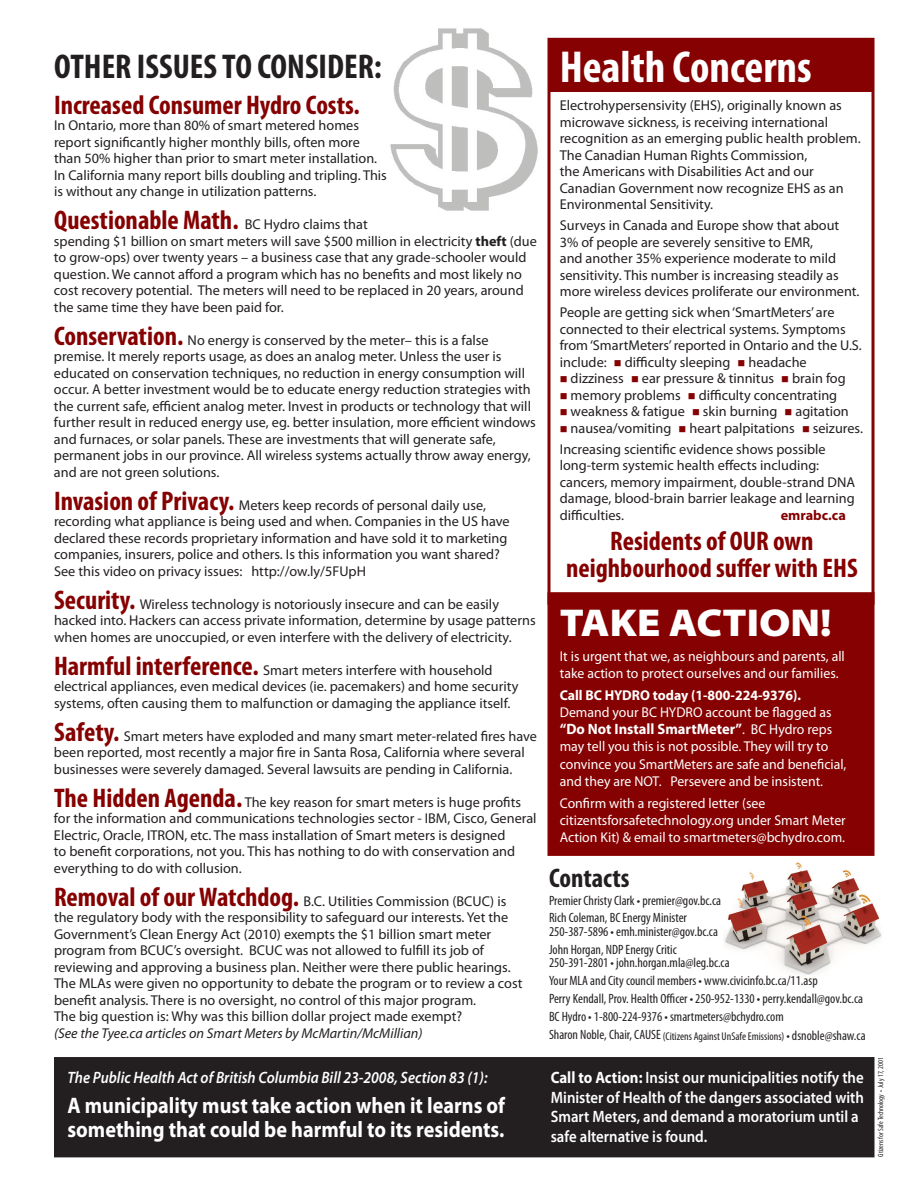
<style>
.page{position:relative;width:918px;height:1188px;background:#fff}
.page>*{position:absolute;margin:0;border:0;box-sizing:border-box;transform-origin:0 0}
.t1{font:700 condensed 45px "Myriad Pro";color:#fff}
.t2{font:900 semi-expanded 39px "Myriad Pro";color:#fff}
.t3{font:700 condensed 34.5px "Myriad Pro";color:#231f20}
.t4{font:700 condensed 27px/27px "Myriad Pro";color:#860101;text-align:center}
.t5{font:700 condensed 27px "Myriad Pro";color:#231f20}
.t6{font:700 22.5px/24px "Myriad Pro";color:#fff;scale:.9 1}
.t7{font:600 16.5px/19.5px "Myriad Pro";color:#fff;scale:.9 1}
.t8{font:italic 600 16.5px "Myriad Pro";color:#fff;scale:.9 1}
.t9{font:700 15px "Myriad Pro";color:#fff}
.t10{font:14.25px/16.5px "Myriad Pro";color:#231f20}
.t11{font:14.25px/17.2px "Myriad Pro";color:#fff}
.t12{font:italic 14.25px "Myriad Pro";color:#231f20}
.t13{font:700 14.25px "Myriad Pro";color:#fff}
.t14{font:700 14.25px "Myriad Pro";color:#860101}
.t15{font:condensed 13.5px/18px "Myriad Pro";color:#231f20}
.t16{font:condensed 7.5px "Myriad Pro";color:#231f20}
.s1{font-weight:400;font-stretch:normal;font-size:14.25px;color:#231f20}
.s2{font-weight:700}
.s3{font-weight:700;font-stretch:condensed;font-size:27px;color:#860101}
.s4{color:#860101}
.s5{font-weight:400;font-size:14.25px}
.s6{font-size:11.25px}
</style>
<div class="page">
<img style="left:724px;top:862px;width:157px;height:113px">
<div style="left:548px;top:592px;width:326px;height:264px;background:#860101;border:3px solid #860101"></div>
<div style="left:549px;top:38px;width:324px;height:54px;background:#860101"></div>
<img style="left:390px;top:28px;width:148px;height:182px">
<div style="left:548px;top:38px;width:326px;height:567px;border:3px solid #860101"></div>
<div style="left:56px;top:1059px;width:817px;height:97px;background:#231f20"></div>
<div style="left:54px;top:1057px;width:820px;height:100px;border:3px solid #231f20"></div>
<h3 class="t3" style="left:54px;top:45px;width:329px">OTHER ISSUES TO CONSIDER:</h3>
<h3 class="t4" style="left:54px;top:91px;width:307px">Increased Consumer Hydro Costs.</h3>
<p class="t10" style="left:54px;top:117px;width:334px">In Ontario, more than 80% of smart metered homes report significantly higher monthly bills, often more than 50% higher than prior to smart meter installation.<br>In California many report bills doubling and tripling. This is without any change in utilization patterns.</p>
<h3 class="t4" style="left:54px;top:206px;width:315px">Questionable Math. <span class="s1">BC Hydro claims that</span></h3>
<p class="t10" style="left:54px;top:233px;width:484px">spending $1 billion on smart meters will save $500 million in electricity <span class="s2">theft</span> (due to grow-ops) over twenty years – a business case that any grade-schooler would question. We cannot afford a program which has no benefits and most likely no cost recovery potential. The meters will need to be replaced in 20 years, around the same time they have been paid for.</p>
<p class="t10" style="left:54px;top:332px;width:483px"><span class="s3">Conservation.</span> No energy is conserved by the meter– this is a false premise. It merely reports usage, as does an analog meter. Unless the user is educated on conservation techniques, no reduction in energy consumption will occur. A better investment would be to educate energy reduction strategies with the current safe, efficient analog meter. Invest in products or technology that will further result in reduced energy use, eg. better insulation, more efficient windows and furnaces, or solar panels. These are investments that will generate safe, permanent jobs in our province. All wireless systems actually throw away energy, and are not green solutions.</p>
<p class="t10" style="left:54px;top:497px;width:457px"><span class="s3">Invasion of Privacy.</span> Meters keep records of personal daily use, recording what appliance is being used and when. Companies in the US have declared these records proprietary information and have sold it to marketing companies, insurers, police and others. Is this information you want shared?<br>See this video on privacy issues: http://ow.ly/5FUpH</p>
<p class="t10" style="left:54px;top:596px;width:483px"><span class="s3">Security.</span> Wireless technology is notoriously insecure and can be easily hacked into. Hackers can access private information, determine by usage patterns when homes are unoccupied, or even interfere with the delivery of electricity.</p>
<p class="t10" style="left:54px;top:662px;width:466px"><span class="s3">Harmful interference.</span> Smart meters interfere with household electrical appliances, even medical devices (ie. pacemakers) and home security systems, often causing them to malfunction or damaging the appliance itself.</p>
<p class="t10" style="left:54px;top:728px;width:485px"><span class="s3">Safety.</span> Smart meters have exploded and many smart meter-related fires have been reported, most recently a major fire in Santa Rosa, California where several businesses were severely damaged. Several lawsuits are pending in California.</p>
<p class="t10" style="left:54px;top:794px;width:484px"><span class="s3">The Hidden Agenda.</span> The key reason for smart meters is huge profits for the information and communications technologies sector - IBM, Cisco, General Electric, Oracle, ITRON, etc. The mass installation of Smart meters is designed<br>to benefit corporations, not you. This has nothing to do with conservation and everything to do with collusion.</p>
<p class="t10" style="left:54px;top:893px;width:470px"><span class="s3">Removal of our Watchdog.</span> B.C. Utilities Commission (BCUC) is the regulatory body with the responsibility to safeguard our interests. Yet the Government’s Clean Energy Act (2010) exempts the $1 billion smart meter program from BCUC’s oversight. BCUC was not allowed to fulfill its job of reviewing and approving a business plan. Neither were there public hearings.<br>The MLAs were given no opportunity to debate the program or to review a cost benefit analysis. There is no oversight, no control of this major program.<br>The big question is: Why was this billion dollar project made exempt?</p>
<p class="t12" style="left:54px;top:1024px;width:370px">(See the Tyee.ca articles on Smart Meters by McMartin/McMillian)</p>
<p class="t8" style="left:68px;top:1067px;width:468px">The Public Health Act of British Columbia Bill 23-2008, Section 83 (1):</p>
<h3 class="t6" style="left:68px;top:1093px;width:488px">A municipality must take action when it learns of something that could be harmful to its residents.</h3>
<h1 class="t1" style="left:560px;top:39px;width:254px">Health Concerns</h1>
<p class="t10" style="left:560px;top:97px;width:302px">Electrohypersensivity (EHS), originally known as microwave sickness, is receiving international recognition as an emerging public health problem.<br>The Canadian Human Rights Commission,<br>the Americans with Disabilities Act and our Canadian Government now recognize EHS as an Environmental Sensitivity.</p>
<p class="t10" style="left:560px;top:217px;width:301px">Surveys in Canada and Europe show that about 3% of people are severely sensitive to EMR,<br>and another 35% experience moderate to mild sensitivity. This number is increasing steadily as more wireless devices proliferate our environment.</p>
<p class="t10" style="left:560px;top:304px;width:304px">People are getting sick when ‘SmartMeters’ are connected to their electrical systems. Symptoms from ‘SmartMeters’ reported in Ontario and the U.S. include: <span class="s4">■</span> difficulty sleeping <span class="s4">■</span> headache</p>
<p class="t10" style="left:560px;top:370px;width:287px"><span class="s4">■</span> dizziness <span class="s4">■</span> ear pressure &amp; tinnitus <span class="s4">■</span> brain fog</p>
<p class="t10" style="left:560px;top:386px;width:279px"><span class="s4">■</span> memory problems <span class="s4">■</span> difficulty concentrating</p>
<p class="t10" style="left:560px;top:403px;width:291px"><span class="s4">■</span> weakness &amp; fatigue <span class="s4">■</span> skin burning <span class="s4">■</span> agitation</p>
<p class="t10" style="left:560px;top:417px;width:305px;line-height:21px"><span class="s4">■</span> nausea/vomiting <span class="s4">■</span> heart palpitations <span class="s4">■</span> seizures.<br>Increasing scientific evidence shows possible</p>
<p class="t10" style="left:560px;top:457px;width:297px">long-term systemic health effects including: cancers, memory impairment, double-strand DNA damage, blood-brain barrier leakage and learning difficulties.</p>
<p class="t14" style="left:781px;top:506px;width:67px">emrabc.ca</p>
<h3 class="t4" style="left:566px;top:527px;width:293px">Residents of OUR own neighbourhood suffer with EHS</h3>
<h2 class="t2" style="left:560px;top:600px;width:273px">TAKE ACTION!</h2>
<p class="t11" style="left:560px;top:647px;width:287px">It is urgent that we, as neighbours and parents, all take action to protect ourselves and our families.</p>
<p class="t13" style="left:560px;top:686px;width:243px">Call BC HYDRO today (1-800-224-9376).</p>
<p class="t11" style="left:560px;top:703px;width:273px">Demand your BC HYDRO account be flagged as</p>
<p class="t9" style="left:560px;top:719px;width:274px">“Do Not Install SmartMeter”<span class="s5">. BC Hydro reps</span></p>
<p class="t11" style="left:560px;top:738px;width:288px">may tell you this is not possible. They will try to convince you SmartMeters are safe and beneficial, and they are NOT. Persevere and be insistent.</p>
<p class="t11" style="left:560px;top:794px;width:288px">Confirm with a registered letter (see citizentsforsafetechnology.org under Smart Meter<br>Action Kit) &amp; email to smartmeters@bchydro.com.</p>
<h3 class="t5" style="left:549px;top:861px;width:82px">Contacts</h3>
<p class="t15" style="left:549px;top:891px;width:174px">Premier Christy Clark • premier@gov.bc.ca<br>Rich Coleman, BC Energy Minister</p>
<p class="t15" style="left:549px;top:922px;width:171px">250-387-5896 • emh.minister@gov.bc.ca<br>John Horgan, NDP Energy Critic</p>
<p class="t15" style="left:549px;top:954px;width:318px">250-391-2801 • john.horgan.mla@leg.bc.ca<br>Your MLA and City council members • www.civicinfo.bc.ca/11.asp<br>Perry Kendall, Prov. Health Officer • 250-952-1330 • perry.kendall@gov.bc.ca BC Hydro • 1-800-224-9376 • smartmeters@bchydro.com<br>Sharon Noble, Chair, CAUSE <span class="s6">(Citizens Against UnSafe Emissions)</span> • dsnoble@shaw.ca</p>
<p class="t7" style="left:551px;top:1068px;width:349px"><span class="s2">Call to Action:</span> Insist our municipalities notify the Minister of Health of the dangers associated with Smart Meters, and demand a moratorium until a safe alternative is found.</p>
<p class="t16" style="left:876px;top:1157px;width:102px;rotate:-90deg">Citizens for Safe Technology • July 17, 2001</p>
</div>
